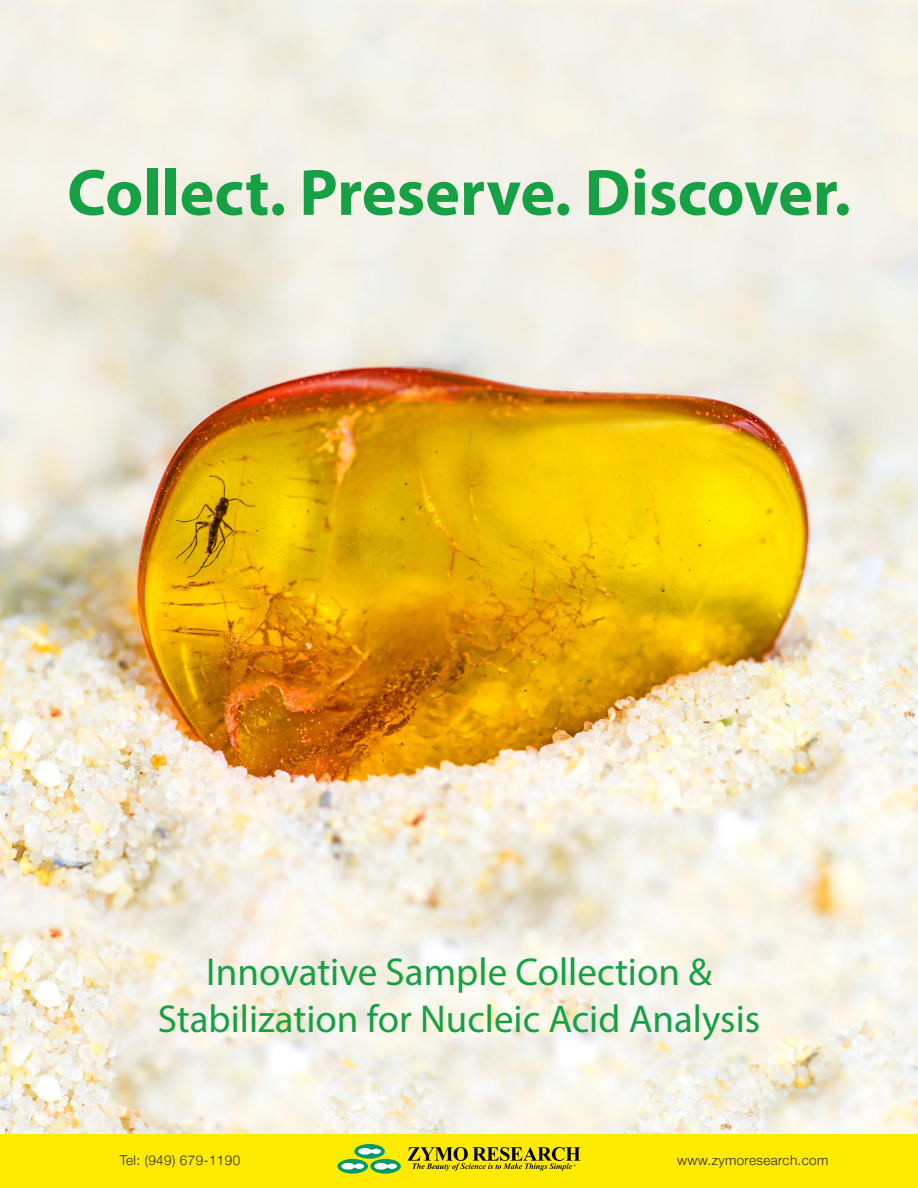
<style>
.page{position:relative;width:918px;height:1188px;background:#fff}
.page>*{position:absolute;margin:0;border:0;box-sizing:border-box;transform-origin:0 0}
.t1{font:700 66px "Myriad Pro";color:#16a145}
.t2{font:39px/46.8px "Myriad Pro";color:#16a145;text-align:center}
.t3{font:300 13.5px "Helvetica Neue";letter-spacing:.03em;color:#231f20}
</style>
<div class="page">
<img style="left:0;top:0;width:918px;height:1134px">
<div style="left:0;top:1134px;width:918px;height:54px;background:#ffea01"></div>
<svg style="left:408px;top:1147px;width:173px;height:24px"></svg>
<svg style="left:337px;top:1144px;width:64px;height:30px"></svg>
<p class="t1" style="left:67px;top:150px;width:785px">Collect. Preserve. Discover.</p>
<p class="t2" style="left:158px;top:948px;width:604px">Innovative Sample Collection &amp;<br>Stabilization for Nucleic Acid Analysis</p>
<p class="t3" style="left:120px;top:1150px;width:122px">Tel: (949) 679-1190</p>
<p class="t3" style="left:677px;top:1150px;width:153px">www.zymoresearch.com</p>
</div>
